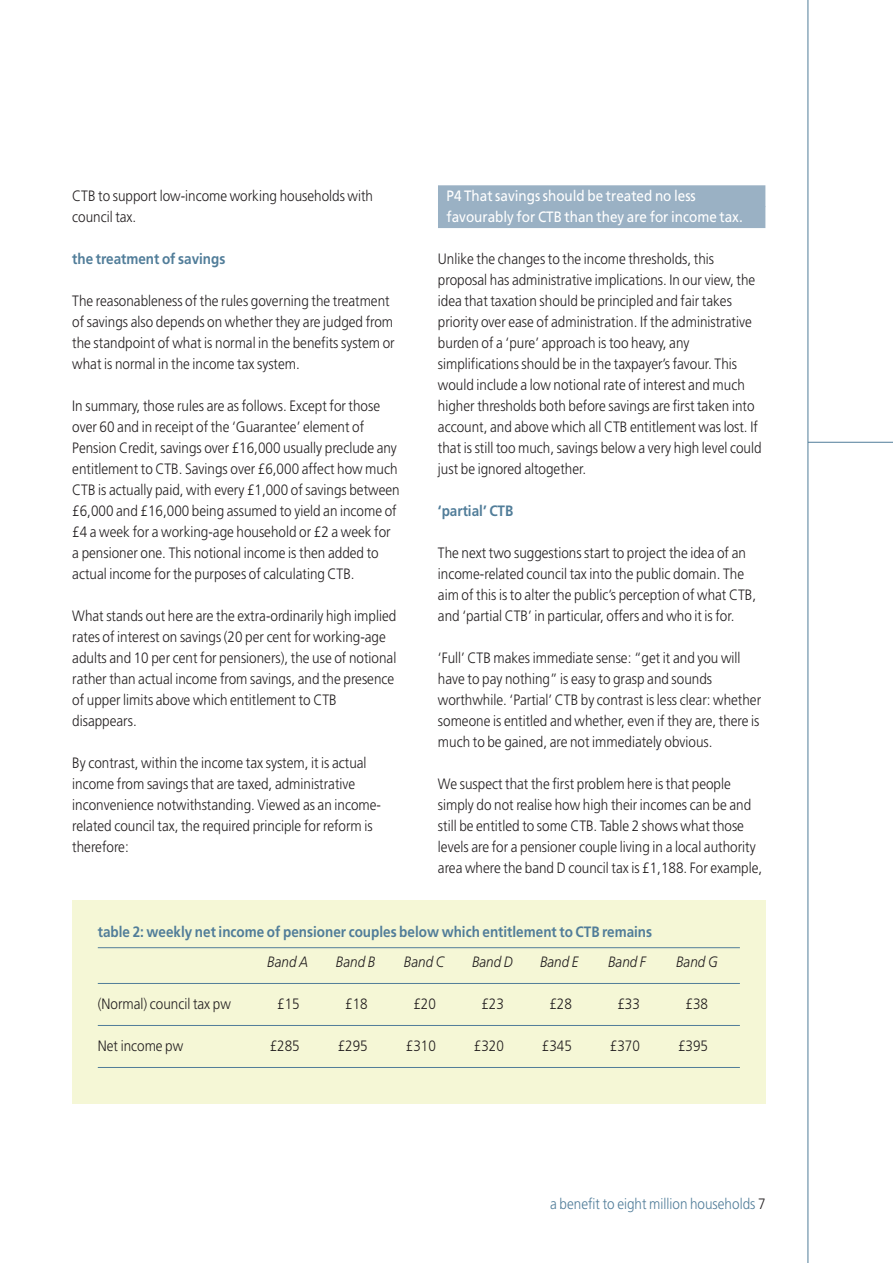
<style>
.page{position:relative;width:893px;height:1263px;background:#fff}
.page>*{position:absolute;margin:0;border:0;box-sizing:border-box;transform-origin:0 0}
.t1{font:300 15px/21px "Frutiger";color:#231f20;scale:.9 1}
.t2{font:700 15px "Frutiger";color:#517d99;scale:.9 1}
.t3{font:15px/21px "Frutiger";color:#fff;scale:.9 1}
.t4{font:italic 300 15px "Frutiger";color:#231f20;scale:.9 1}
.t5{font:300 15px "Frutiger";color:#517d99;scale:.9 1}
.s1{color:#231f20}
</style>
<div class="page">
<div style="left:438px;top:185px;width:327px;height:22px;background:#9ab1c4"></div>
<div style="left:438px;top:206px;width:327px;height:22px;background:#9ab1c4"></div>
<hr style="left:808px;top:442px;width:85px;height:1px;background:#517d99">
<hr style="left:807px;top:0;width:1px;height:1263px;background:#517d99">
<div style="left:72px;top:900px;width:693px;height:204px;background:#f5f7d6"></div>
<hr style="left:98px;top:947px;width:642px;height:1px;background:#517d99">
<hr style="left:98px;top:983px;width:642px;height:1px;background:#517d99">
<hr style="left:98px;top:1025px;width:642px;height:1px;background:#517d99">
<hr style="left:98px;top:1067px;width:642px;height:1px;background:#517d99">
<p class="t1" style="left:72px;top:186px;width:336px">CTB to support low-income working households with council tax.</p>
<p class="t2" style="left:72px;top:252px;width:172px">the treatment of savings</p>
<p class="t1" style="left:72px;top:291px;width:360px">The reasonableness of the rules governing the treatment of savings also depends on whether they are judged from the standpoint of what is normal in the benefits system or what is normal in the income tax system.</p>
<p class="t1" style="left:72px;top:396px;width:365px">In summary, those rules are as follows. Except for those over 60 and in receipt of the ‘Guarantee’ element of Pension Credit, savings over £16,000 usually preclude any entitlement to CTB. Savings over £6,000 affect how much CTB is actually paid, with every £1,000 of savings between £6,000 and £16,000 being assumed to yield an income of £4 a week for a working-age household or £2 a week for a pensioner one. This notional income is then added to actual income for the purposes of calculating CTB.</p>
<p class="t1" style="left:72px;top:606px;width:362px">What stands out here are the extra-ordinarily high implied rates of interest on savings (20 per cent for working-age adults and 10 per cent for pensioners), the use of notional rather than actual income from savings, and the presence of upper limits above which entitlement to CTB disappears.</p>
<p class="t1" style="left:72px;top:753px;width:344px">By contrast, within the income tax system, it is actual income from savings that are taxed, administrative inconvenience notwithstanding. Viewed as an income&shy;related council tax, the required principle for reform is therefore:</p>
<p class="t3" style="left:446px;top:186px;width:331px">P4 That savings should be treated no less favourably for CTB than they are for income tax.</p>
<p class="t1" style="left:438px;top:249px;width:361px">Unlike the changes to the income thresholds, this proposal has administrative implications. In our view, the idea that taxation should be principled and fair takes priority over ease of administration. If the administrative burden of a ‘pure’ approach is too heavy, any simplifications should be in the taxpayer’s favour. This would include a low notional rate of interest and much higher thresholds both before savings are first taken into account, and above which all CTB entitlement was lost. If that is still too much, savings below a very high level could just be ignored altogether.</p>
<p class="t2" style="left:438px;top:504px;width:85px">‘partial’ CTB</p>
<p class="t1" style="left:438px;top:543px;width:355px">The next two suggestions start to project the idea of an income-related council tax into the public domain. The aim of this is to alter the public’s perception of what CTB, and ‘partial CTB’ in particular, offers and who it is for.</p>
<p class="t1" style="left:438px;top:648px;width:361px">‘Full’ CTB makes immediate sense: “get it and you will have to pay nothing” is easy to grasp and sounds worthwhile. ‘Partial’ CTB by contrast is less clear: whether someone is entitled and whether, even if they are, there is much to be gained, are not immediately obvious.</p>
<p class="t1" style="left:438px;top:774px;width:362px">We suspect that the first problem here is that people simply do not realise how high their incomes can be and still be entitled to some CTB. Table 2 shows what those levels are for a pensioner couple living in a local authority area where the band D council tax is £1,188. For example,</p>
<p class="t2" style="left:98px;top:926px;width:617px">table 2: weekly net income of pensioner couples below which entitlement to CTB remains</p>
<p class="t4" style="left:267px;top:955px;width:47px">Band A</p>
<p class="t4" style="left:336px;top:955px;width:45px">Band B</p>
<p class="t4" style="left:404px;top:955px;width:46px">Band C</p>
<p class="t4" style="left:472px;top:955px;width:47px">Band D</p>
<p class="t4" style="left:540px;top:955px;width:44px">Band E</p>
<p class="t4" style="left:608px;top:955px;width:44px">Band F</p>
<p class="t4" style="left:676px;top:955px;width:48px">Band G</p>
<p class="t1" style="left:98px;top:994px;width:149px">(Normal) council tax pw</p>
<p class="t1" style="left:277px;top:994px;width:27px">£15</p>
<p class="t1" style="left:345px;top:994px;width:27px">£18</p>
<p class="t1" style="left:413px;top:994px;width:27px">£20</p>
<p class="t1" style="left:481px;top:994px;width:27px">£23</p>
<p class="t1" style="left:549px;top:994px;width:27px">£28</p>
<p class="t1" style="left:617px;top:994px;width:27px">£33</p>
<p class="t1" style="left:685px;top:994px;width:27px">£38</p>
<p class="t1" style="left:98px;top:1036px;width:96px">Net income pw</p>
<p class="t1" style="left:270px;top:1036px;width:35px">£285</p>
<p class="t1" style="left:338px;top:1036px;width:35px">£295</p>
<p class="t1" style="left:406px;top:1036px;width:35px">£310</p>
<p class="t1" style="left:474px;top:1036px;width:35px">£320</p>
<p class="t1" style="left:542px;top:1036px;width:35px">£345</p>
<p class="t1" style="left:610px;top:1036px;width:35px">£370</p>
<p class="t1" style="left:678px;top:1036px;width:35px">£395</p>
<p class="t5" style="left:550px;top:1197px;width:241px">a benefit to eight million households <span class="s1">7</span></p>
</div>
